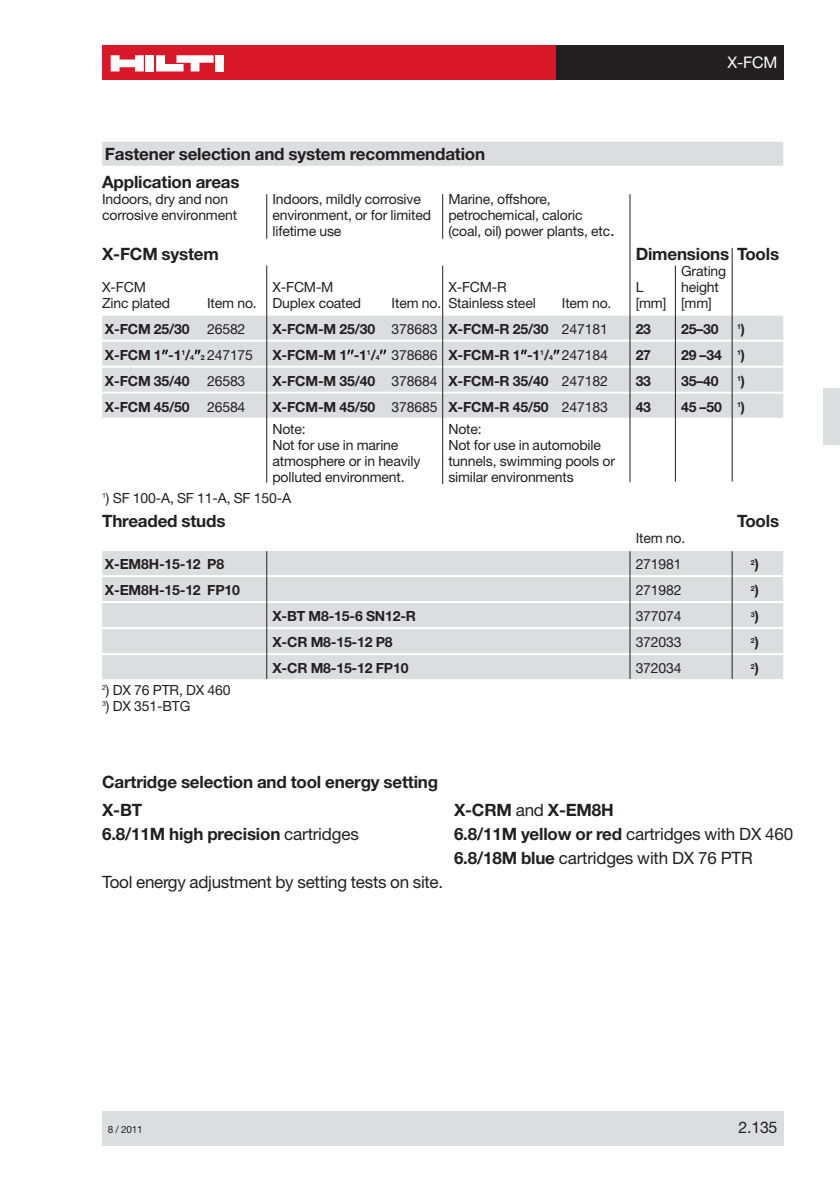
<style>
.page{position:relative;width:840px;height:1191px;background:#fff}
.page>*{position:absolute;margin:0;border:0;box-sizing:border-box;transform-origin:0 0}
.t1{font:700 17px/27.8px "Helvetica Neue";letter-spacing:-.01em;color:#231f20}
.t2{font:17px/24px "Helvetica Neue";letter-spacing:-.015em;color:#231f20}
.t3{font:16px "Helvetica Neue";color:#231f20}
.t4{font:16px "Helvetica Neue";color:#fff}
.t5{font:14px/16px "Helvetica Neue";letter-spacing:-.01em;color:#231f20}
.t6{font:700 14px "Helvetica Neue";letter-spacing:-.01em;color:#231f20}
.t7{font:10px "Helvetica Neue";color:#231f20}
.t8{font:700 7px "Helvetica Neue";color:#231f20}
.s1{font-size:17px}
.s2{font-weight:400}
.s3{font-size:14px}
.s4{font-size:7px}
.s5{font-weight:700}
</style>
<div class="page">
<div style="left:102px;top:1111px;width:680px;height:34px;background:#dcdddf"></div>
<div style="left:102px;top:45px;width:454px;height:34px;background:#d81729"></div>
<div style="left:145px;top:55px;width:9px;height:16px;background:#fff"></div>
<div style="left:215px;top:55px;width:9px;height:16px;background:#fff"></div>
<svg style="left:111px;top:55px;width:33px;height:16px"></svg>
<svg style="left:156px;top:55px;width:57px;height:16px"></svg>
<div style="left:556px;top:45px;width:226px;height:34px;background:#231f20"></div>
<div style="left:822px;top:388px;width:17px;height:57px;background:#dcdddf"></div>
<div style="left:102px;top:142px;width:680px;height:24px;background:#dcdddf"></div>
<div style="left:102px;top:316px;width:680px;height:24px;background:#dcdddf"></div>
<div style="left:102px;top:342px;width:680px;height:24px;background:#dcdddf"></div>
<div style="left:102px;top:368px;width:680px;height:24px;background:#dcdddf"></div>
<div style="left:102px;top:394px;width:680px;height:24px;background:#dcdddf"></div>
<div style="left:102px;top:551px;width:680px;height:24px;background:#dcdddf"></div>
<div style="left:102px;top:577px;width:680px;height:24px;background:#dcdddf"></div>
<div style="left:102px;top:603px;width:680px;height:24px;background:#dcdddf"></div>
<div style="left:102px;top:629px;width:680px;height:24px;background:#dcdddf"></div>
<div style="left:102px;top:655px;width:680px;height:24px;background:#dcdddf"></div>
<hr style="left:266px;top:194px;width:1px;height:45px;background:#231f20">
<hr style="left:266px;top:265px;width:1px;height:218px;background:#231f20">
<hr style="left:266px;top:551px;width:1px;height:128px;background:#231f20">
<hr style="left:629px;top:551px;width:1px;height:128px;background:#231f20">
<hr style="left:731px;top:551px;width:1px;height:128px;background:#231f20">
<hr style="left:442px;top:194px;width:1px;height:45px;background:#231f20">
<hr style="left:442px;top:265px;width:1px;height:219px;background:#231f20">
<hr style="left:629px;top:194px;width:1px;height:288px;background:#231f20">
<hr style="left:674px;top:265px;width:1px;height:216px;background:#231f20">
<hr style="left:731px;top:248px;width:1px;height:233px;background:#231f20">
<p class="t1" style="left:102px;top:142px;width:384px">Fastener selection and system recommendation<br>Application areas</p>
<p class="t5" style="left:102px;top:192px;width:127px">Indoors, dry and non</p>
<p class="t5" style="left:272px;top:192px;width:150px">Indoors, mildly corrosive</p>
<p class="t5" style="left:448px;top:192px;width:104px">Marine, offshore,</p>
<p class="t5" style="left:102px;top:208px;width:136px">corrosive environment</p>
<p class="t5" style="left:272px;top:208px;width:311px">environment, or for limited petrochemical, caloric lifetime use</p>
<p class="t5" style="left:448px;top:224px;width:168px">(coal, oil) power plants, etc<span class="s1">.</span></p>
<p class="t4" style="left:727px;top:57px;width:51px">X-FCM</p>
<p class="t1" style="left:102px;top:241px;width:118px">X-FCM system</p>
<p class="t1" style="left:635px;top:241px;width:145px">Dimensions Tools</p>
<p class="t5" style="left:680px;top:264px;width:47px">Grating</p>
<p class="t5" style="left:102px;top:280px;width:45px">X-FCM</p>
<p class="t5" style="left:272px;top:280px;width:63px">X-FCM-M</p>
<p class="t5" style="left:448px;top:280px;width:60px">X-FCM-R</p>
<p class="t5" style="left:635px;top:280px;width:9px">L</p>
<p class="t5" style="left:680px;top:280px;width:39px">height</p>
<p class="t5" style="left:102px;top:296px;width:70px">Zinc plated</p>
<p class="t5" style="left:207px;top:296px;width:155px">Item no. Duplex coated</p>
<p class="t5" style="left:391px;top:296px;width:146px">Item no. Stainless steel</p>
<p class="t5" style="left:561px;top:296px;width:51px">Item no.</p>
<p class="t5" style="left:635px;top:296px;width:78px">[mm] [mm]</p>
<p class="t6" style="left:105px;top:324px;width:142px">X-FCM 25/30 <span class="s2">26582</span></p>
<p class="t6" style="left:272px;top:324px;width:336px">X-FCM-M 25/30 <span class="s2">378683</span> X-FCM-R 25/30 <span class="s2">247181</span></p>
<p class="t6" style="left:635px;top:324px;width:17px">23</p>
<p class="t6" style="left:680px;top:324px;width:39px">25–30</p>
<p class="t8" style="left:736px;top:324px;width:9px">1<span class="s3">)</span></p>
<p class="t6" style="left:105px;top:350px;width:149px">X-FCM 1 -1<sup>1</sup>/<span class="s4">4 2</span> <span class="s2">247175</span></p>
<p class="t6" style="left:272px;top:350px;width:336px">X-FCM-M 1 -1<sup>1</sup>/<span class="s4">4</span> <span class="s2">378686</span> X-FCM-R 1 -1<sup>1</sup>/<span class="s4">4</span> <span class="s2">247184</span></p>
<p class="t6" style="left:635px;top:350px;width:17px">27</p>
<p class="t6" style="left:680px;top:350px;width:65px">29 –34 <sup>1</sup>)</p>
<p class="t6" style="left:105px;top:376px;width:142px">X-FCM 35/40 <span class="s2">26583</span></p>
<p class="t6" style="left:272px;top:376px;width:336px">X-FCM-M 35/40 <span class="s2">378684</span> X-FCM-R 35/40 <span class="s2">247182</span></p>
<p class="t6" style="left:635px;top:376px;width:17px">33</p>
<p class="t6" style="left:680px;top:376px;width:39px">35–40</p>
<p class="t8" style="left:736px;top:376px;width:9px">1<span class="s3">)</span></p>
<p class="t6" style="left:105px;top:402px;width:142px">X-FCM 45/50 <span class="s2">26584</span></p>
<p class="t6" style="left:272px;top:402px;width:336px">X-FCM-M 45/50 <span class="s2">378685</span> X-FCM-R 45/50 <span class="s2">247183</span></p>
<p class="t6" style="left:635px;top:402px;width:17px">43</p>
<p class="t6" style="left:680px;top:402px;width:65px">45 –50 <sup>1</sup>)</p>
<p class="t5" style="left:272px;top:422px;width:35px">Note:</p>
<p class="t5" style="left:448px;top:422px;width:35px">Note:</p>
<p class="t5" style="left:272px;top:438px;width:127px">Not for use in marine</p>
<p class="t5" style="left:448px;top:438px;width:154px">Not for use in automobile</p>
<p class="t5" style="left:272px;top:454px;width:149px">atmosphere or in heavily</p>
<p class="t5" style="left:448px;top:454px;width:168px">tunnels, swimming pools or</p>
<p class="t5" style="left:272px;top:470px;width:134px">polluted environment.</p>
<p class="t5" style="left:448px;top:470px;width:127px">similar environments</p>
<p class="t5" style="left:102px;top:492px;width:190px"><sup>1</sup>) SF 100-A, SF 11-A, SF 150-A</p>
<p class="t1" style="left:102px;top:509px;width:125px">Threaded studs</p>
<p class="t1" style="left:736px;top:509px;width:43px">Tools</p>
<p class="t5" style="left:635px;top:532px;width:51px">Item no.</p>
<p class="t6" style="left:105px;top:559px;width:121px">X-EM8H-15-12 P8</p>
<p class="t5" style="left:635px;top:558px;width:47px">271981</p>
<p class="t8" style="left:750px;top:559px;width:9px">2<span class="s3">)</span></p>
<p class="t6" style="left:105px;top:585px;width:136px">X-EM8H-15-12 FP10</p>
<p class="t5" style="left:635px;top:584px;width:47px">271982</p>
<p class="t8" style="left:750px;top:585px;width:9px">2<span class="s3">)</span></p>
<p class="t6" style="left:272px;top:611px;width:145px">X-BT M8-15-6 SN12-R</p>
<p class="t5" style="left:635px;top:610px;width:47px">377074</p>
<p class="t8" style="left:750px;top:611px;width:9px">3<span class="s3">)</span></p>
<p class="t6" style="left:272px;top:637px;width:122px">X-CR M8-15-12 P8</p>
<p class="t5" style="left:635px;top:636px;width:47px">372033</p>
<p class="t8" style="left:750px;top:637px;width:9px">2<span class="s3">)</span></p>
<p class="t6" style="left:272px;top:663px;width:137px">X-CR M8-15-12 FP10</p>
<p class="t5" style="left:635px;top:662px;width:47px">372034</p>
<p class="t8" style="left:750px;top:663px;width:9px">2<span class="s3">)</span></p>
<p class="t5" style="left:102px;top:683px;width:130px"><sup>2</sup>) DX 76 PTR, DX 460</p>
<p class="t5" style="left:102px;top:699px;width:90px"><sup>3</sup>) DX 351-BTG</p>
<p class="t1" style="left:102px;top:769px;width:337px;line-height:28.4px">Cartridge selection and tool energy setting<br>X-BT</p>
<p class="t1" style="left:102px;top:821px;width:258px">6.8/11M high precision <span class="s2">cartridges</span></p>
<p class="t2" style="left:102px;top:871px;width:342px">Tool energy adjustment by setting tests on site.</p>
<p class="t2" style="left:454px;top:799px;width:340px"><span class="s5">X-CRM</span> and <span class="s5">X-EM8H<br>6.8/11M yellow or red</span> cartridges with DX 460<br><span class="s5">6.8/18M blue</span> cartridges with DX 76 PTR</p>
<p class="t7" style="left:108px;top:1125px;width:36px">8 / 2011</p>
<p class="t3" style="left:738px;top:1121px;width:40px">2.135</p>
</div>
